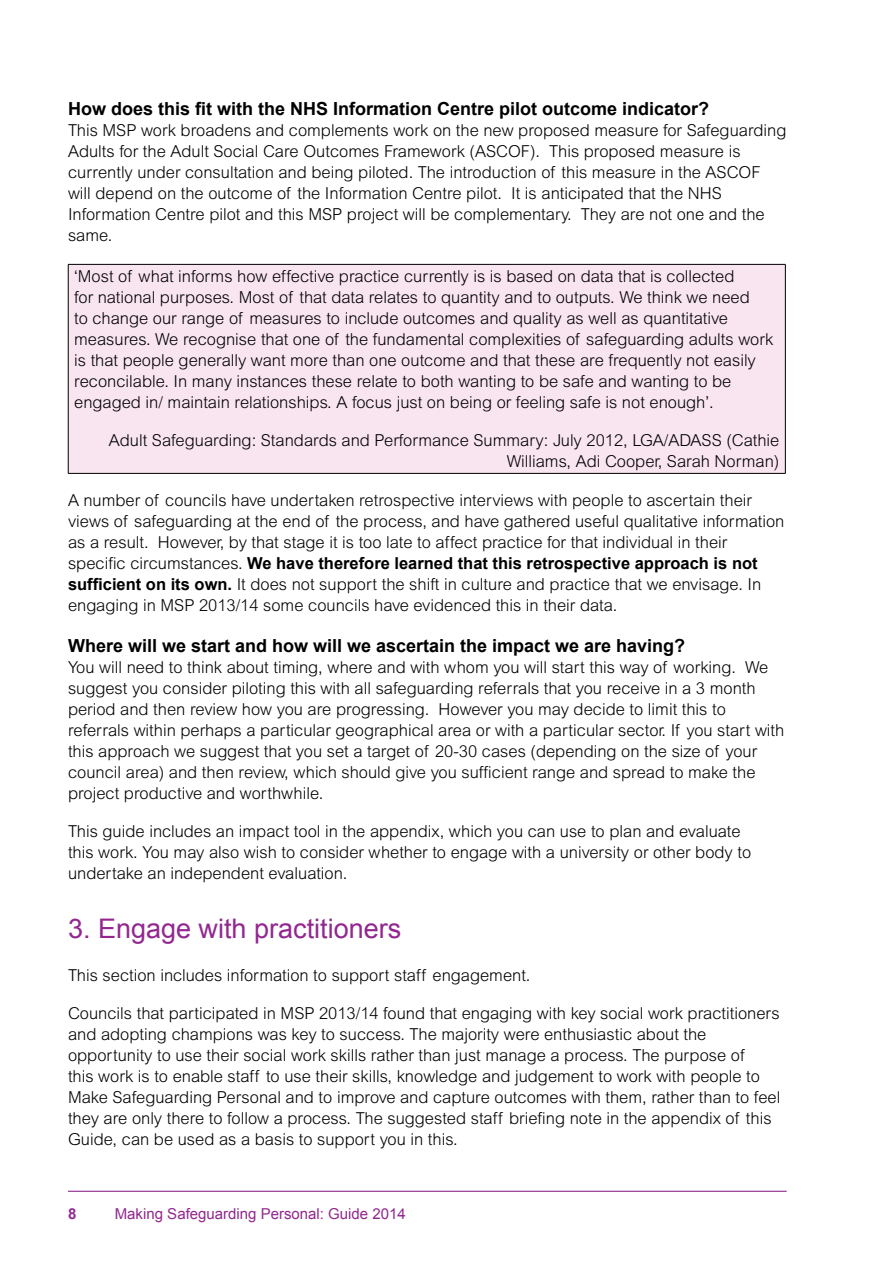
<style>
.page{position:relative;width:893px;height:1263px;background:#fff}
.page>*{position:absolute;margin:0;border:0;box-sizing:border-box;transform-origin:0 0}
.t1{font:27px "Arial";color:#92278f}
.t2{font:700 18px "Arial";color:#000}
.t3{font:300 16.5px/21px "Arial MT Std";color:#000}
.t4{font:700 16.5px "Arial";color:#000}
.t5{font:15px "Arial";color:#92278f}
.t6{font:700 15px "Arial";color:#92278f}
.s1{font-family:"Arial MT Std";font-weight:300}
.s2{font-family:"Arial";font-weight:700}
</style>
<div class="page">
<hr style="left:68px;top:1191px;width:719px;height:1px;background:#92278f">
<div style="left:68px;top:264px;width:717px;height:209px;background:#f9e5f0"></div>
<hr style="left:68px;top:264px;width:717px;height:1px;background:#000">
<hr style="left:68px;top:265px;width:1px;height:208px;background:#000">
<hr style="left:785px;top:265px;width:1px;height:208px;background:#000">
<hr style="left:68px;top:473px;width:717px;height:1px;background:#000">
<p class="t2" style="left:68px;top:97px;width:643px">How does this fit with the NHS Information Centre pilot outcome indicator?</p>
<p class="t3" style="left:68px;top:120px;width:720px">This MSP work broadens and complements work on the new proposed measure for Safeguarding Adults for the Adult Social Care Outcomes Framework (ASCOF). This proposed measure is currently under consultation and being piloted. The introduction of this measure in the ASCOF will depend on the outcome of the Information Centre pilot. It is anticipated that the NHS Information Centre pilot and this MSP project will be complementary. They are not one and the same.</p>
<p class="t3" style="left:74px;top:266px;width:701px">‘Most of what informs how effective practice currently is is based on data that is collected<br>for national purposes. Most of that data relates to quantity and to outputs. We think we need<br>to change our range of measures to include outcomes and quality as well as quantitative measures. We recognise that one of the fundamental complexities of safeguarding adults work is that people generally want more than one outcome and that these are frequently not easily reconcilable. In many instances these relate to both wanting to be safe and wanting to be engaged in/ maintain relationships. A focus just on being or feeling safe is not enough’.</p>
<p class="t3" style="left:109px;top:430px;width:672px;text-align:right">Adult Safeguarding: Standards and Performance Summary: July 2012, LGA/ADASS (Cathie<br>Williams, Adi Cooper, Sarah Norman)</p>
<p class="t3" style="left:68px;top:489px;width:718px">A number of councils have undertaken retrospective interviews with people to ascertain their views of safeguarding at the end of the process, and have gathered useful qualitative information as a result. However, by that stage it is too late to affect practice for that individual in their</p>
<p class="t4" style="left:68px;top:552px;width:691px"><span class="s1">specific circumstances.</span> We have therefore learned that this retrospective approach is not</p>
<p class="t3" style="left:68px;top:573px;width:695px"><span class="s2">sufficient on its own.</span> It does not support the shift in culture and practice that we envisage. In engaging in MSP 2013/14 some councils have evidenced this in their data.</p>
<p class="t2" style="left:68px;top:633px;width:619px">Where will we start and how will we ascertain the impact we are having?</p>
<p class="t3" style="left:68px;top:656px;width:718px">You will need to think about timing, where and with whom you will start this way of working. We suggest you consider piloting this with all safeguarding referrals that you receive in a 3 month period and then review how you are progressing. However you may decide to limit this to referrals within perhaps a particular geographical area or with a particular sector. If you start with this approach we suggest that you set a target of 20-30 cases (depending on the size of your council area) and then review, which should give you sufficient range and spread to make the project productive and worthwhile.</p>
<p class="t3" style="left:68px;top:820px;width:685px">This guide includes an impact tool in the appendix, which you can use to plan and evaluate this work. You may also wish to consider whether to engage with a university or other body to undertake an independent evaluation.</p>
<h1 class="t1" style="left:68px;top:911px;width:335px">3. Engage with practitioners</h1>
<p class="t3" style="left:68px;top:964px;width:464px">This section includes information to support staff engagement.</p>
<p class="t3" style="left:68px;top:1002px;width:714px">Councils that participated in MSP 2013/14 found that engaging with key social work practitioners and adopting champions was key to success. The majority were enthusiastic about the opportunity to use their social work skills rather than just manage a process. The purpose of<br>this work is to enable staff to use their skills, knowledge and judgement to work with people to Make Safeguarding Personal and to improve and capture outcomes with them, rather than to feel they are only there to follow a process. The suggested staff briefing note in the appendix of this Guide, can be used as a basis to support you in this.</p>
<p class="t6" style="left:68px;top:1203px;width:10px">8</p>
<p class="t5" style="left:115px;top:1203px;width:292px">Making Safeguarding Personal: Guide 2014</p>
</div>
